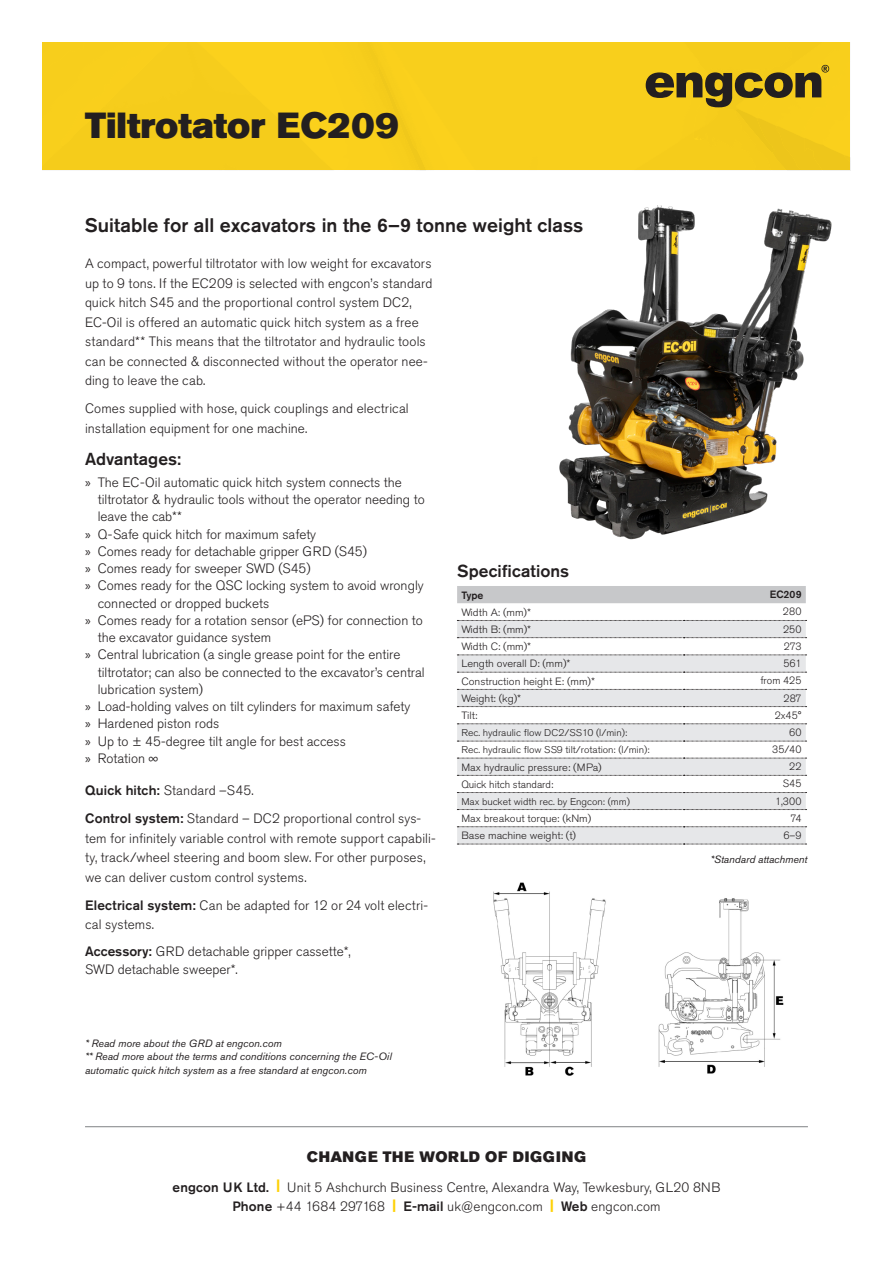
<style>
.page{position:relative;width:893px;height:1263px;background:#fff}
.page>*{position:absolute;margin:0;border:0;box-sizing:border-box;transform-origin:0 0}
.Product_heading{font:36px "Akzidenz Grotesk Pro Super";color:#231f20}
.t1{font:500 19.5px "Akzidenz Grotesk Pro";color:#231f20}
.t2{font:500 17.25px "Akzidenz Grotesk Pro";color:#231f20}
.t3{font:15px "Akzidenz Grotesk Pro Super";letter-spacing:.05em;color:#231f20}
.Brödtext{font:300 13.5px/19.5px "Akzidenz Grotesk Pro";color:#231f20}
.Mått{font:300 10.5px "Akzidenz Grotesk Pro";color:#231f20;scale:1.06 1}
.Liten_kursiv{font:italic 10.5px/13.5px "Akzidenz Grotesk Pro";color:#231f20}
.Mått-2{font:300 10.5px "Akzidenz Grotesk Pro";color:#231f20}
.t4{font:500 10.5px "Akzidenz Grotesk Pro";color:#231f20}
.Mått-3{font:300 9.75px "Akzidenz Grotesk Pro";color:#231f20;scale:1.06 1}
.s1{font-family:"Myriad Pro";font-weight:400}
.s2{font-weight:500}
.s3{font-family:"Akzidenz Grotesk Pro Super";font-weight:400;color:#fed105}
</style>
<div class="page">
<div style="left:43px;top:43px;width:807px;height:128px;background:#f8cf1c"></div>
<hr style="left:85px;top:1126px;width:723px;height:1px;background:#808285">
<div style="left:457px;top:586px;width:349px;height:17px;background:#c7c8ca"></div>
<svg style="left:457px;top:621px;width:349px;height:223px;fill:#e6e7e9"></svg>
<svg style="left:457px;top:724px;width:350px;height:1px"></svg>
<svg style="left:457px;top:741px;width:350px;height:1px"></svg>
<svg style="left:457px;top:758px;width:350px;height:1px"></svg>
<svg style="left:457px;top:620px;width:350px;height:1px"></svg>
<svg style="left:457px;top:637px;width:350px;height:1px"></svg>
<svg style="left:457px;top:655px;width:350px;height:1px"></svg>
<svg style="left:457px;top:672px;width:350px;height:1px"></svg>
<svg style="left:457px;top:689px;width:350px;height:1px"></svg>
<svg style="left:457px;top:706px;width:350px;height:1px"></svg>
<svg style="left:457px;top:775px;width:350px;height:1px"></svg>
<svg style="left:457px;top:792px;width:350px;height:1px"></svg>
<svg style="left:457px;top:809px;width:350px;height:1px"></svg>
<svg style="left:457px;top:826px;width:350px;height:1px"></svg>
<svg style="left:457px;top:844px;width:350px;height:1px"></svg>
<img style="left:493px;top:882px;width:291px;height:194px">
<img style="left:517px;top:157px;width:334px;height:383px">
<p class="Product_heading" style="left:85px;top:102px;width:315px">Tiltrotator EC209</p>
<h1 class="t1" style="left:85px;top:212px;width:500px">Suitable for all excavators in the 6–9 tonne weight class</h1>
<p class="Brödtext" style="left:85px;top:254px;width:349px">A compact, powerful tiltrotator with low weight for excavators up to 9 tons. If the EC209 is selected with engcon’s standard quick hitch S45 and the proportional control system DC2, EC-Oil is offered an automatic quick hitch system as a free standard** This means that the tiltrotator and hydraulic tools can be connected &amp; disconnected without the operator nee&shy;ding to leave the cab.</p>
<p class="Brödtext" style="left:85px;top:399px;width:325px">Comes supplied with hose, quick couplings and electrical installation equipment for one machine.</p>
<h2 class="t2" style="left:85px;top:448px;width:98px">Advantages:</h2>
<p class="Brödtext" style="left:98px;top:473px;width:328px;line-height:17.2px;text-indent:-13px"><span class="s1">»</span> The EC-Oil automatic quick hitch system connects the tiltrotator &amp; hydraulic tools without the operator needing to leave the cab**</p>
<p class="Brödtext" style="left:85px;top:524px;width:233px"><span class="s1">»</span> Q-Safe quick hitch for maximum safety</p>
<p class="Brödtext" style="left:85px;top:541px;width:284px"><span class="s1">»</span> Comes ready for detachable gripper GRD (S45)</p>
<p class="Brödtext" style="left:85px;top:558px;width:227px"><span class="s1">»</span> Comes ready for sweeper SWD (S45)</p>
<p class="Brödtext" style="left:98px;top:577px;width:327px;line-height:17.2px;text-indent:-13px"><span class="s1">»</span> Comes ready for the QSC locking system to avoid wrongly connected or dropped buckets</p>
<p class="Brödtext" style="left:98px;top:611px;width:326px;line-height:17.2px;text-indent:-13px"><span class="s1">»</span> Comes ready for a rotation sensor (ePS) for connection to the excavator guidance system</p>
<p class="Brödtext" style="left:98px;top:646px;width:328px;line-height:17.2px;text-indent:-13px"><span class="s1">»</span> Central lubrication (a single grease point for the entire tiltrotator; can also be connected to the excavator’s central lubrication system)</p>
<p class="Brödtext" style="left:85px;top:696px;width:327px"><span class="s1">»</span> Load-holding valves on tilt cylinders for maximum safety</p>
<p class="Brödtext" style="left:85px;top:714px;width:136px"><span class="s1">»</span> Hardened piston rods</p>
<p class="Brödtext" style="left:85px;top:731px;width:262px"><span class="s1">»</span> Up to ± 45-degree tilt angle for best access</p>
<p class="Brödtext" style="left:85px;top:748px;width:75px"><span class="s1">»</span> Rotation ∞</p>
<p class="Brödtext" style="left:85px;top:780px;width:170px"><span class="s2">Quick hitch:</span> Standard –S45.</p>
<p class="Brödtext" style="left:85px;top:808px;width:352px"><span class="s2">Control system:</span> Standard – DC2 proportional control sys&shy;tem for infinitely variable control with remote support capabili&shy;ty, track/wheel steering and boom slew. For other purposes, we can deliver custom control systems.</p>
<p class="Brödtext" style="left:85px;top:895px;width:344px"><span class="s2">Electrical system:</span> Can be adapted for 12 or 24 volt electri&shy;cal systems.</p>
<p class="Brödtext" style="left:85px;top:942px;width:267px;line-height:18px"><span class="s2">Accessory:</span> GRD detachable gripper cassette*,<br>SWD detachable sweeper*.</p>
<h2 class="t2" style="left:457px;top:560px;width:114px">Specifications</h2>
<p class="t4" style="left:461px;top:588px;width:24px">Type</p>
<p class="t4" style="left:770px;top:588px;width:33px">EC209</p>
<p class="Mått" style="left:461px;top:605px;width:67px">Width A: (mm)*</p>
<p class="Mått-2" style="left:783px;top:605px;width:20px">280</p>
<p class="Mått" style="left:461px;top:622px;width:67px">Width B: (mm)*</p>
<p class="Mått-2" style="left:783px;top:622px;width:20px">250</p>
<p class="Mått" style="left:461px;top:640px;width:67px">Width C: (mm)*</p>
<p class="Mått-2" style="left:784px;top:639px;width:19px">273</p>
<p class="Mått" style="left:461px;top:657px;width:104px">Length overall D: (mm)*</p>
<p class="Mått-2" style="left:783px;top:656px;width:20px">561</p>
<p class="Mått" style="left:461px;top:674px;width:128px">Construction height E: (mm)*</p>
<p class="Mått-2" style="left:760px;top:674px;width:43px">from 425</p>
<p class="Mått" style="left:461px;top:691px;width:58px">Weight: (kg)*</p>
<p class="Mått-2" style="left:784px;top:691px;width:19px">287</p>
<p class="Mått" style="left:461px;top:709px;width:17px">Tilt:</p>
<p class="Mått-2" style="left:775px;top:708px;width:28px">2x45°</p>
<p class="Mått-3" style="left:461px;top:727px;width:158px">Rec. hydraulic flow DC2/SS10 (l/min):</p>
<p class="Mått-2" style="left:789px;top:725px;width:14px">60</p>
<p class="Mått-3" style="left:461px;top:743px;width:179px">Rec. hydraulic flow SS9 tilt/rotation: (l/min):</p>
<p class="Mått-2" style="left:772px;top:743px;width:31px">35/40</p>
<p class="Mått" style="left:461px;top:760px;width:134px">Max hydraulic pressure: (MPa)</p>
<p class="Mått-2" style="left:789px;top:760px;width:14px">22</p>
<p class="Mått-2" style="left:461px;top:777px;width:93px">Quick hitch standard:</p>
<p class="Mått-2" style="left:783px;top:777px;width:20px">S45</p>
<p class="Mått-3" style="left:461px;top:795px;width:161px">Max bucket width rec. by Engcon: (mm)</p>
<p class="Mått-2" style="left:775px;top:794px;width:28px">1,300</p>
<p class="Mått" style="left:461px;top:812px;width:124px">Max breakout torque: (kNm)</p>
<p class="Mått-2" style="left:791px;top:811px;width:12px">74</p>
<p class="Mått" style="left:461px;top:829px;width:110px">Base machine weight: (t)</p>
<p class="Mått-2" style="left:783px;top:828px;width:20px">6–9</p>
<p class="Liten_kursiv" style="left:710px;top:853px;width:98px">*Standard attachment</p>
<p class="Liten_kursiv" style="left:85px;top:1036px;width:198px">* Read more about the GRD at engcon.com</p>
<p class="Liten_kursiv" style="left:85px;top:1050px;width:308px">** Read more about the terms and conditions concerning the EC-Oil automatic quick hitch system as a free standard at engcon.com</p>
<p class="t3" style="left:307px;top:1146px;width:281px">CHANGE THE WORLD OF DIGGING</p>
<p class="Brödtext" style="left:173px;top:1177px;width:549px;text-align:center"><span class="s2">engcon UK Ltd.</span> <span class="s3">|</span> Unit 5 Ashchurch Business Centre, Alexandra Way, Tewkesbury, GL20 8NB<br><span class="s2">Phone</span> +44 1684 297168 <span class="s3">|</span> <span class="s2">E-mail</span> uk@engcon.com <span class="s3">|</span> <span class="s2">Web</span> engcon.com</p>
</div>
